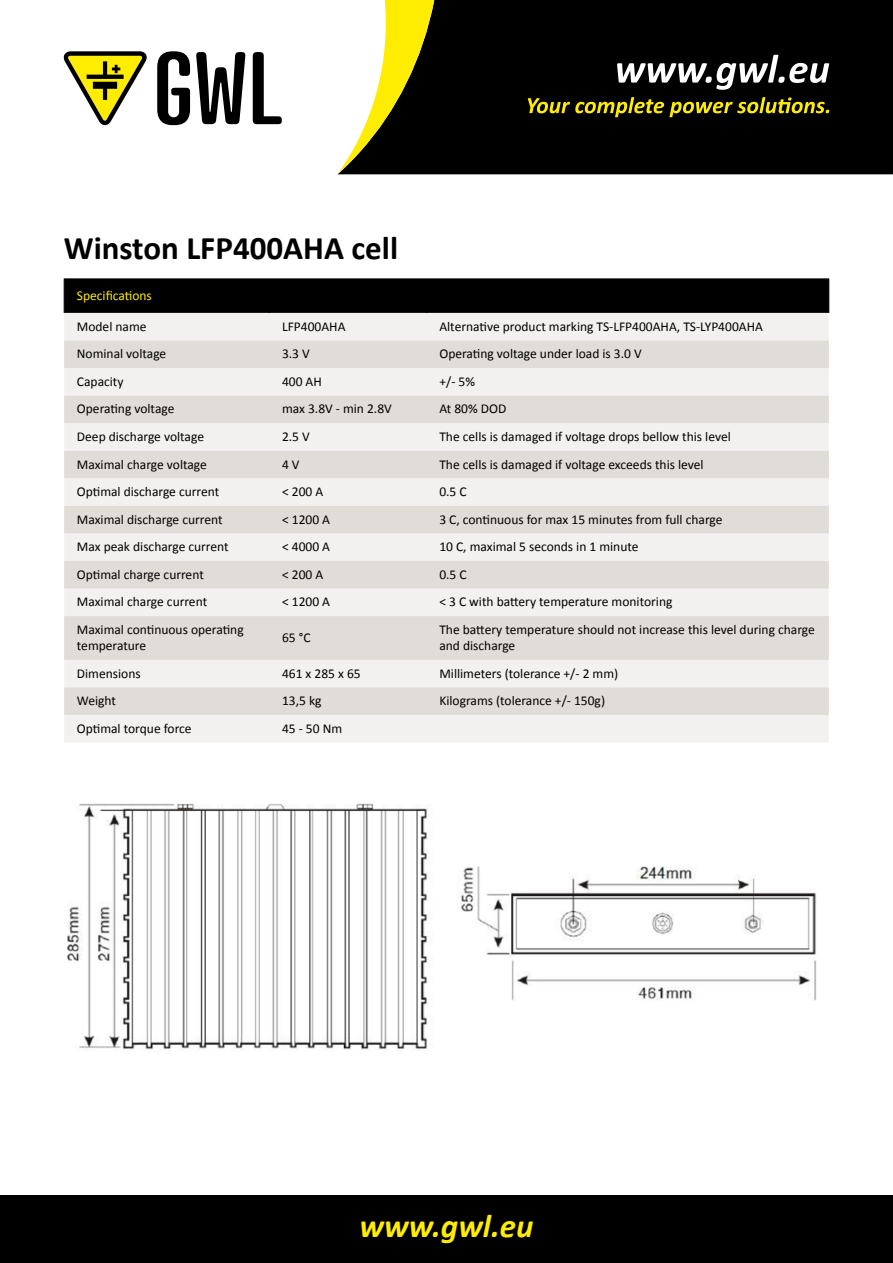
<style>
.page{position:relative;width:893px;height:1263px;background:#fff}
.page>*{position:absolute;margin:0;border:0;box-sizing:border-box;transform-origin:0 0}
._2_-_nadpis{font:700 33px "Calibri";color:#000}
._4_-_texty{font:italic 700 33px "Calibri";color:#ffed00}
.tab_2{font:13.5px/16.2px "Calibri";color:#000}
.tab_1{font:13.5px "Calibri";color:#ffed00}
</style>
<div class="page">
<div style="left:0;top:1195px;width:893px;height:68px;background:#000"></div>
<svg style="left:157px;top:51px;width:33px;height:74px"></svg>
<svg style="left:196px;top:52px;width:50px;height:72px"></svg>
<svg style="left:253px;top:52px;width:29px;height:72px"></svg>
<svg style="left:63px;top:51px;width:84px;height:74px"></svg>
<div style="left:65px;top:280px;width:763px;height:33px;background:#000"></div>
<div style="left:64px;top:313px;width:765px;height:429px;background:#f3f1ef"></div>
<svg style="left:64px;top:340px;width:765px;height:375px;fill:#e0dcd7"></svg>
<hr style="left:64px;top:279px;width:205px;height:1px;background:#000">
<hr style="left:64px;top:279px;width:1px;height:34px;background:#000">
<hr style="left:269px;top:279px;width:158px;height:1px;background:#000">
<hr style="left:269px;top:279px;width:1px;height:34px;background:#000">
<hr style="left:427px;top:279px;width:402px;height:1px;background:#000">
<hr style="left:426px;top:279px;width:1px;height:34px;background:#000">
<hr style="left:828px;top:279px;width:1px;height:34px;background:#000">
<img style="left:67px;top:803px;width:750px;height:248px">
<div style="left:434px;top:0;width:459px;height:174px;background:#000"></div>
<svg style="left:337px;top:0;width:97px;height:174px"></svg>
<svg style="left:528px;top:97px;width:301px;height:20px;background:#4a4500"></svg>
<svg style="left:617px;top:55px;width:212px;height:35px"></svg>
<p class="_2_-_nadpis" style="left:64px;top:227px;width:336px">Winston LFP400AHA cell</p>
<p class="tab_1" style="left:77px;top:287px;width:76px">Specifications</p>
<p class="tab_2" style="left:77px;top:317px;width:71px">Model name</p>
<p class="tab_2" style="left:282px;top:317px;width:65px">LFP400AHA</p>
<p class="tab_2" style="left:439px;top:317px;width:325px">Alternative product marking TS-LFP400AHA, TS-LYP400AHA</p>
<p class="tab_2" style="left:77px;top:345px;width:91px">Nominal voltage</p>
<p class="tab_2" style="left:282px;top:345px;width:29px">3.3 V</p>
<p class="tab_2" style="left:439px;top:345px;width:204px">Operating voltage under load is 3.0 V</p>
<p class="tab_2" style="left:77px;top:373px;width:48px">Capacity</p>
<p class="tab_2" style="left:282px;top:373px;width:41px">400 AH</p>
<p class="tab_2" style="left:439px;top:373px;width:37px">+/- 5%</p>
<p class="tab_2" style="left:77px;top:400px;width:99px">Operating voltage</p>
<p class="tab_2" style="left:282px;top:400px;width:111px">max 3.8V - min 2.8V</p>
<p class="tab_2" style="left:439px;top:400px;width:68px">At 80% DOD</p>
<p class="tab_2" style="left:77px;top:428px;width:129px">Deep discharge voltage</p>
<p class="tab_2" style="left:282px;top:428px;width:29px">2.5 V</p>
<p class="tab_2" style="left:439px;top:428px;width:293px">The cells is damaged if voltage drops bellow this level</p>
<p class="tab_2" style="left:77px;top:455px;width:132px">Maximal charge voltage</p>
<p class="tab_2" style="left:282px;top:455px;width:19px">4 V</p>
<p class="tab_2" style="left:439px;top:455px;width:266px">The cells is damaged if voltage exceeds this level</p>
<p class="tab_2" style="left:77px;top:483px;width:144px">Optimal discharge current</p>
<p class="tab_2" style="left:282px;top:483px;width:43px">&lt; 200 A</p>
<p class="tab_2" style="left:439px;top:483px;width:29px">0.5 C</p>
<p class="tab_2" style="left:77px;top:510px;width:147px">Maximal discharge current</p>
<p class="tab_2" style="left:282px;top:510px;width:50px">&lt; 1200 A</p>
<p class="tab_2" style="left:439px;top:510px;width:285px">3 C, continuous for max 15 minutes from full charge</p>
<p class="tab_2" style="left:77px;top:538px;width:153px">Max peak discharge current</p>
<p class="tab_2" style="left:282px;top:538px;width:50px">&lt; 4000 A</p>
<p class="tab_2" style="left:439px;top:538px;width:201px">10 C, maximal 5 seconds in 1 minute</p>
<p class="tab_2" style="left:77px;top:565px;width:128px">Optimal charge current</p>
<p class="tab_2" style="left:282px;top:565px;width:43px">&lt; 200 A</p>
<p class="tab_2" style="left:439px;top:565px;width:29px">0.5 C</p>
<p class="tab_2" style="left:77px;top:593px;width:132px">Maximal charge current</p>
<p class="tab_2" style="left:282px;top:593px;width:50px">&lt; 1200 A</p>
<p class="tab_2" style="left:439px;top:593px;width:235px">&lt; 3 C with battery temperature monitoring</p>
<p class="tab_2" style="left:77px;top:621px;width:168px">Maximal continuous operating temperature</p>
<p class="tab_2" style="left:282px;top:629px;width:30px">65 °C</p>
<p class="tab_2" style="left:439px;top:621px;width:377px">The battery temperature should not increase this level during charge and discharge</p>
<p class="tab_2" style="left:77px;top:664px;width:65px">Dimensions</p>
<p class="tab_2" style="left:282px;top:664px;width:80px">461 x 285 x 65</p>
<p class="tab_2" style="left:439px;top:664px;width:180px">Millimeters (tolerance +/- 2 mm)</p>
<p class="tab_2" style="left:77px;top:692px;width:41px">Weight</p>
<p class="tab_2" style="left:282px;top:692px;width:41px">13,5 kg</p>
<p class="tab_2" style="left:439px;top:692px;width:167px">Kilograms (tolerance +/- 150g)</p>
<p class="tab_2" style="left:77px;top:719px;width:116px">Optimal torque force</p>
<p class="tab_2" style="left:282px;top:719px;width:62px">45 - 50 Nm</p>
<p class="_4_-_texty" style="left:359px;top:1206px;width:176px">www.gwl.eu</p>
</div>
